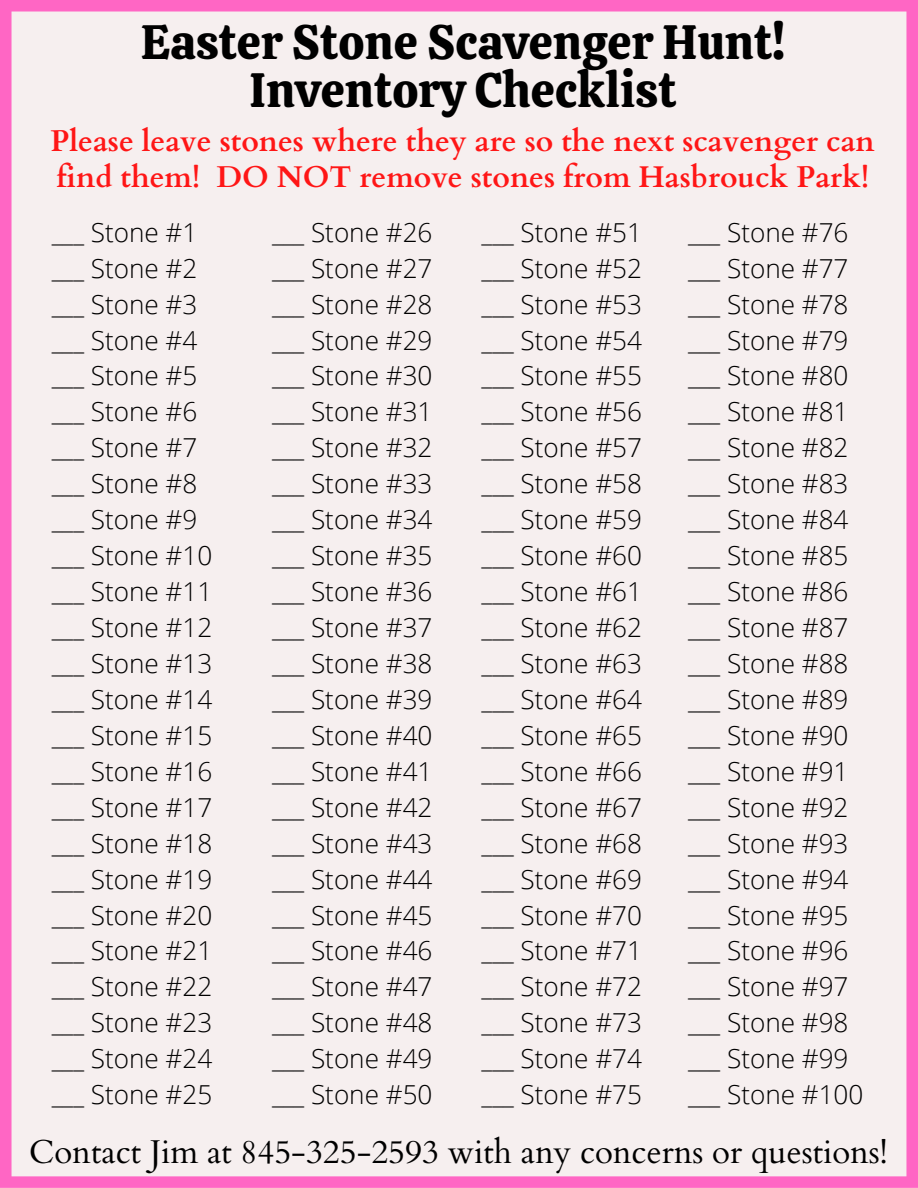
<style>
.page{position:relative;width:918px;height:1188px;background:#f6efef}
.page>*{position:absolute;margin:0;border:0;box-sizing:border-box;transform-origin:0 0}
.t1{font:48px/48px "Calistoga";color:#000;text-align:center}
.t2{font:33px "Cardo";color:#000}
.t3{font:700 30px/36px "Cardo";color:#ff1616}
.t4{font:300 26.1px "Open Sans";color:#000}
</style>
<div class="page">
<p class="t1" style="left:141px;top:18px;width:646px">Easter Stone Scavenger Hunt!<br>Inventory Checklist</p>
<p class="t3" style="left:50px;top:124px;width:826px">Please leave stones where they are so the next scavenger can find them! DO NOT remove stones from Hasbrouck Park!</p>
<p class="t4" style="left:272px;top:214px;width:162px">___ Stone #26</p>
<p class="t4" style="left:272px;top:250px;width:162px">___ Stone #27</p>
<p class="t4" style="left:272px;top:286px;width:162px">___ Stone #28</p>
<p class="t4" style="left:272px;top:322px;width:162px">___ Stone #29</p>
<p class="t4" style="left:272px;top:358px;width:162px">___ Stone #30</p>
<p class="t4" style="left:272px;top:394px;width:162px">___ Stone #31</p>
<p class="t4" style="left:272px;top:429px;width:162px">___ Stone #32</p>
<p class="t4" style="left:272px;top:465px;width:162px">___ Stone #33</p>
<p class="t4" style="left:272px;top:501px;width:162px">___ Stone #34</p>
<p class="t4" style="left:272px;top:537px;width:162px">___ Stone #35</p>
<p class="t4" style="left:272px;top:573px;width:162px">___ Stone #36</p>
<p class="t4" style="left:272px;top:609px;width:162px">___ Stone #37</p>
<p class="t4" style="left:272px;top:645px;width:162px">___ Stone #38</p>
<p class="t4" style="left:272px;top:681px;width:162px">___ Stone #39</p>
<p class="t4" style="left:272px;top:717px;width:162px">___ Stone #40</p>
<p class="t4" style="left:272px;top:753px;width:162px">___ Stone #41</p>
<p class="t4" style="left:272px;top:789px;width:162px">___ Stone #42</p>
<p class="t4" style="left:272px;top:825px;width:162px">___ Stone #43</p>
<p class="t4" style="left:272px;top:861px;width:162px">___ Stone #44</p>
<p class="t4" style="left:272px;top:897px;width:162px">___ Stone #45</p>
<p class="t4" style="left:272px;top:933px;width:162px">___ Stone #46</p>
<p class="t4" style="left:272px;top:969px;width:162px">___ Stone #47</p>
<p class="t4" style="left:272px;top:1004px;width:162px">___ Stone #48</p>
<p class="t4" style="left:272px;top:1040px;width:162px">___ Stone #49</p>
<p class="t4" style="left:272px;top:1076px;width:162px">___ Stone #50</p>
<p class="t4" style="left:688px;top:214px;width:162px">___ Stone #76</p>
<p class="t4" style="left:688px;top:250px;width:162px">___ Stone #77</p>
<p class="t4" style="left:688px;top:286px;width:162px">___ Stone #78</p>
<p class="t4" style="left:688px;top:322px;width:162px">___ Stone #79</p>
<p class="t4" style="left:688px;top:358px;width:162px">___ Stone #80</p>
<p class="t4" style="left:688px;top:394px;width:162px">___ Stone #81</p>
<p class="t4" style="left:688px;top:429px;width:162px">___ Stone #82</p>
<p class="t4" style="left:688px;top:465px;width:162px">___ Stone #83</p>
<p class="t4" style="left:688px;top:501px;width:162px">___ Stone #84</p>
<p class="t4" style="left:688px;top:537px;width:162px">___ Stone #85</p>
<p class="t4" style="left:688px;top:573px;width:162px">___ Stone #86</p>
<p class="t4" style="left:688px;top:609px;width:162px">___ Stone #87</p>
<p class="t4" style="left:688px;top:645px;width:162px">___ Stone #88</p>
<p class="t4" style="left:688px;top:681px;width:162px">___ Stone #89</p>
<p class="t4" style="left:688px;top:717px;width:162px">___ Stone #90</p>
<p class="t4" style="left:688px;top:753px;width:162px">___ Stone #91</p>
<p class="t4" style="left:688px;top:789px;width:162px">___ Stone #92</p>
<p class="t4" style="left:688px;top:825px;width:162px">___ Stone #93</p>
<p class="t4" style="left:688px;top:861px;width:162px">___ Stone #94</p>
<p class="t4" style="left:688px;top:897px;width:162px">___ Stone #95</p>
<p class="t4" style="left:688px;top:933px;width:162px">___ Stone #96</p>
<p class="t4" style="left:688px;top:969px;width:162px">___ Stone #97</p>
<p class="t4" style="left:688px;top:1004px;width:162px">___ Stone #98</p>
<p class="t4" style="left:688px;top:1040px;width:162px">___ Stone #99</p>
<p class="t4" style="left:688px;top:1076px;width:177px">___ Stone #100</p>
<p class="t2" style="left:29px;top:1131px;width:860px">Contact Jim at 845-325-2593 with any concerns or questions!</p>
<p class="t4" style="left:52px;top:214px;width:147px">___ Stone #1</p>
<p class="t4" style="left:52px;top:250px;width:147px">___ Stone #2</p>
<p class="t4" style="left:52px;top:286px;width:147px">___ Stone #3</p>
<p class="t4" style="left:52px;top:322px;width:147px">___ Stone #4</p>
<p class="t4" style="left:52px;top:358px;width:147px">___ Stone #5</p>
<p class="t4" style="left:52px;top:394px;width:147px">___ Stone #6</p>
<p class="t4" style="left:52px;top:429px;width:147px">___ Stone #7</p>
<p class="t4" style="left:52px;top:465px;width:147px">___ Stone #8</p>
<p class="t4" style="left:52px;top:501px;width:147px">___ Stone #9</p>
<p class="t4" style="left:52px;top:537px;width:162px">___ Stone #10</p>
<p class="t4" style="left:52px;top:573px;width:162px">___ Stone #11</p>
<p class="t4" style="left:52px;top:609px;width:162px">___ Stone #12</p>
<p class="t4" style="left:52px;top:645px;width:162px">___ Stone #13</p>
<p class="t4" style="left:52px;top:681px;width:162px">___ Stone #14</p>
<p class="t4" style="left:52px;top:717px;width:162px">___ Stone #15</p>
<p class="t4" style="left:52px;top:753px;width:162px">___ Stone #16</p>
<p class="t4" style="left:52px;top:789px;width:162px">___ Stone #17</p>
<p class="t4" style="left:52px;top:825px;width:162px">___ Stone #18</p>
<p class="t4" style="left:52px;top:861px;width:162px">___ Stone #19</p>
<p class="t4" style="left:52px;top:897px;width:162px">___ Stone #20</p>
<p class="t4" style="left:52px;top:933px;width:162px">___ Stone #21</p>
<p class="t4" style="left:52px;top:969px;width:162px">___ Stone #22</p>
<p class="t4" style="left:52px;top:1004px;width:162px">___ Stone #23</p>
<p class="t4" style="left:52px;top:1040px;width:162px">___ Stone #24</p>
<p class="t4" style="left:52px;top:1076px;width:162px">___ Stone #25</p>
<p class="t4" style="left:482px;top:214px;width:162px">___ Stone #51</p>
<p class="t4" style="left:482px;top:250px;width:162px">___ Stone #52</p>
<p class="t4" style="left:482px;top:286px;width:162px">___ Stone #53</p>
<p class="t4" style="left:482px;top:322px;width:162px">___ Stone #54</p>
<p class="t4" style="left:482px;top:358px;width:162px">___ Stone #55</p>
<p class="t4" style="left:482px;top:394px;width:162px">___ Stone #56</p>
<p class="t4" style="left:482px;top:429px;width:162px">___ Stone #57</p>
<p class="t4" style="left:482px;top:465px;width:162px">___ Stone #58</p>
<p class="t4" style="left:482px;top:501px;width:162px">___ Stone #59</p>
<p class="t4" style="left:482px;top:537px;width:162px">___ Stone #60</p>
<p class="t4" style="left:482px;top:573px;width:162px">___ Stone #61</p>
<p class="t4" style="left:482px;top:609px;width:162px">___ Stone #62</p>
<p class="t4" style="left:482px;top:645px;width:162px">___ Stone #63</p>
<p class="t4" style="left:482px;top:681px;width:162px">___ Stone #64</p>
<p class="t4" style="left:482px;top:717px;width:162px">___ Stone #65</p>
<p class="t4" style="left:482px;top:753px;width:162px">___ Stone #66</p>
<p class="t4" style="left:482px;top:789px;width:162px">___ Stone #67</p>
<p class="t4" style="left:482px;top:825px;width:162px">___ Stone #68</p>
<p class="t4" style="left:482px;top:861px;width:162px">___ Stone #69</p>
<p class="t4" style="left:482px;top:897px;width:162px">___ Stone #70</p>
<p class="t4" style="left:482px;top:933px;width:162px">___ Stone #71</p>
<p class="t4" style="left:482px;top:969px;width:162px">___ Stone #72</p>
<p class="t4" style="left:482px;top:1004px;width:162px">___ Stone #73</p>
<p class="t4" style="left:482px;top:1040px;width:162px">___ Stone #74</p>
<p class="t4" style="left:482px;top:1076px;width:162px">___ Stone #75</p>
</div>
